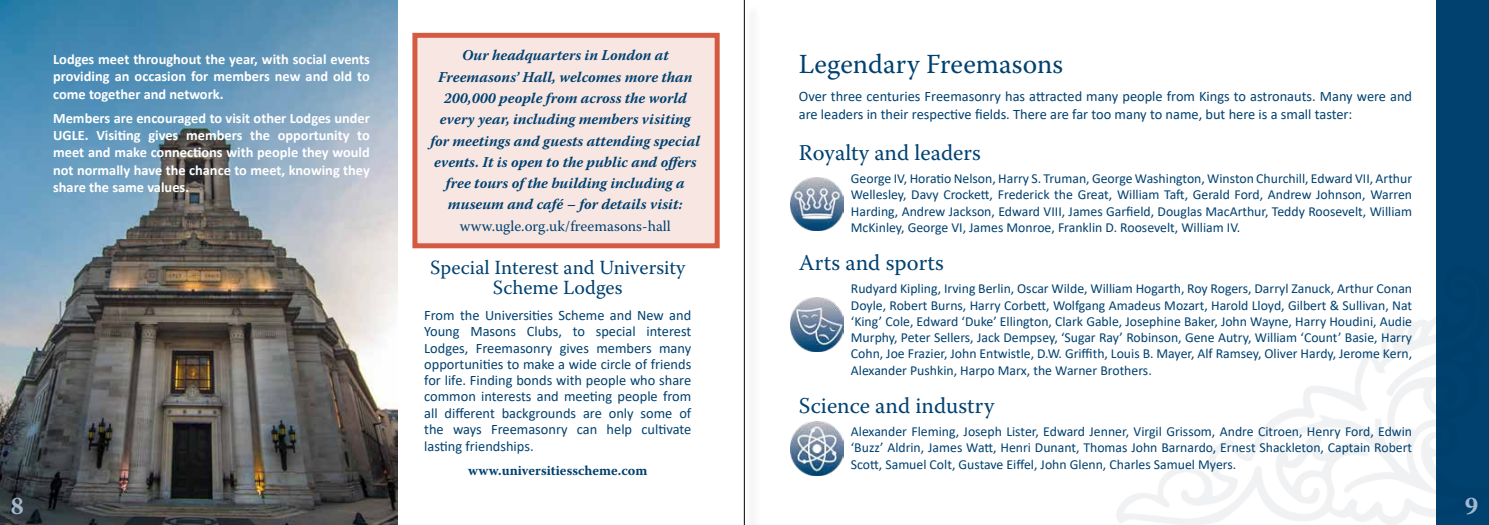
<style>
.page{position:relative;width:1489px;height:525px;background:#fff}
.page>*{position:absolute;margin:0;border:0;box-sizing:border-box;transform-origin:0 0}
.t1{font:27.5px "Warnock Pro";color:#004170}
.t2{font:700 25px "Warnock Pro";color:#a3b8cf}
.t3{font:22.5px "Warnock Pro";color:#004170}
.t4{font:20px/20px "Warnock Pro";color:#004170;text-align:center}
.t5{font:italic 700 15px/21.2px "Warnock Pro";color:#004170;text-align:center}
.t6{font:15px "Warnock Pro";color:#004170}
.t7{font:14.38px/16.4px "Calibri";color:#004170;text-align:justify}
.t8{font:700 14.38px/17.2px "Calibri";color:#fff;text-align:justify}
.t9{font:13.75px/16.4px "Calibri";color:#004170;text-align:justify}
.t10{font:700 13.75px "Warnock Pro";color:#004170}
</style>
<div class="page">
<div style="left:1435px;top:0;width:53px;height:524px;background:#004170"></div>
<img style="left:1116px;top:267px;width:320px;height:257px">
<img style="left:0;top:0;width:397px;height:524px">
<div style="left:417px;top:35px;width:300px;height:211px;background:#f8e6e2"></div>
<div style="left:412px;top:33px;width:307px;height:215px;border:5px solid #d45b42"></div>
<img style="left:790px;top:421px;width:53px;height:54px">
<img style="left:790px;top:298px;width:53px;height:53px">
<img style="left:790px;top:177px;width:53px;height:53px">
<div style="left:746px;top:4px;width:14px;height:520px;background:#f8f8f8"></div>
<hr style="left:744px;top:0;width:1px;height:524px;background:#000">
<p class="t8" style="left:53px;top:50px;width:318px">Lodges meet throughout the year, with social events providing an occasion for members new and old to come together and network.</p>
<p class="t8" style="left:53px;top:109px;width:318px">Members are encouraged to visit other Lodges under UGLE. Visiting gives members the opportunity to meet and make connections with people they would not normally have the chance to meet, knowing they share the same values.</p>
<h2 class="t2" style="left:11px;top:490px;width:15px">8</h2>
<p class="t5" style="left:430px;top:45px;width:271px">Our headquarters in London at Freemasons’ Hall, welcomes more than 200,000 people from across the world every year, including members visiting for meetings and guests attending special events. It is open to the public and offers free tours of the building including a museum and café – for details visit:</p>
<p class="t6" style="left:460px;top:216px;width:212px">www.ugle.org.uk/freemasons-hall</p>
<h3 class="t4" style="left:430px;top:257px;width:256px">Special Interest and University<br>Scheme Lodges</h3>
<p class="t7" style="left:424px;top:306px;width:268px">From the Universities Scheme and New and Young Masons Clubs, to special interest Lodges, Freemasonry gives members many opportunities to make a wide circle of friends for life. Finding bonds with people who share common interests and meeting people from all different backgrounds are only some of the ways Freemasonry can help cultivate lasting friendships.</p>
<p class="t10" style="left:468px;top:462px;width:181px">www.universitiesscheme.com</p>
<h1 class="t1" style="left:798px;top:48px;width:266px">Legendary Freemasons</h1>
<p class="t7" style="left:798px;top:87px;width:614px;line-height:17.2px">Over three centuries Freemasonry has attracted many people from Kings to astronauts. Many were and are leaders in their respective fields. There are far too many to name, but here is a small taster:</p>
<h3 class="t3" style="left:798px;top:139px;width:183px">Royalty and leaders</h3>
<p class="t9" style="left:850px;top:170px;width:562px">George IV, Horatio Nelson, Harry S. Truman, George Washington, Winston Churchill, Edward VII, Arthur Wellesley, Davy Crockett, Frederick the Great, William Taft, Gerald Ford, Andrew Johnson, Warren Harding, Andrew Jackson, Edward VIII, James Garfield, Douglas MacArthur, Teddy Roosevelt, William McKinley, George VI, James Monroe, Franklin D. Roosevelt, William IV.</p>
<h3 class="t3" style="left:798px;top:249px;width:147px">Arts and sports</h3>
<p class="t9" style="left:850px;top:280px;width:562px">Rudyard Kipling, Irving Berlin, Oscar Wilde, William Hogarth, Roy Rogers, Darryl Zanuck, Arthur Conan Doyle, Robert Burns, Harry Corbett, Wolfgang Amadeus Mozart, Harold Lloyd, Gilbert &amp; Sullivan, Nat ‘King’ Cole, Edward ‘Duke’ Ellington, Clark Gable, Josephine Baker, John Wayne, Harry Houdini, Audie Murphy, Peter Sellers, Jack Dempsey, ‘Sugar Ray’ Robinson, Gene Autry, William ‘Count’ Basie, Harry Cohn, Joe Frazier, John Entwistle, D.W. Griffith, Louis B. Mayer, Alf Ramsey, Oliver Hardy, Jerome Kern, Alexander Pushkin, Harpo Marx, the Warner Brothers.</p>
<h3 class="t3" style="left:798px;top:391px;width:197px">Science and industry</h3>
<p class="t9" style="left:850px;top:422px;width:563px">Alexander Fleming, Joseph Lister, Edward Jenner, Virgil Grissom, Andre Citroen, Henry Ford, Edwin ‘Buzz’ Aldrin, James Watt, Henri Dunant, Thomas John Barnardo, Ernest Shackleton, Captain Robert Scott, Samuel Colt, Gustave Eiffel, John Glenn, Charles Samuel Myers.</p>
<h2 class="t2" style="left:1464px;top:490px;width:15px">9</h2>
</div>
